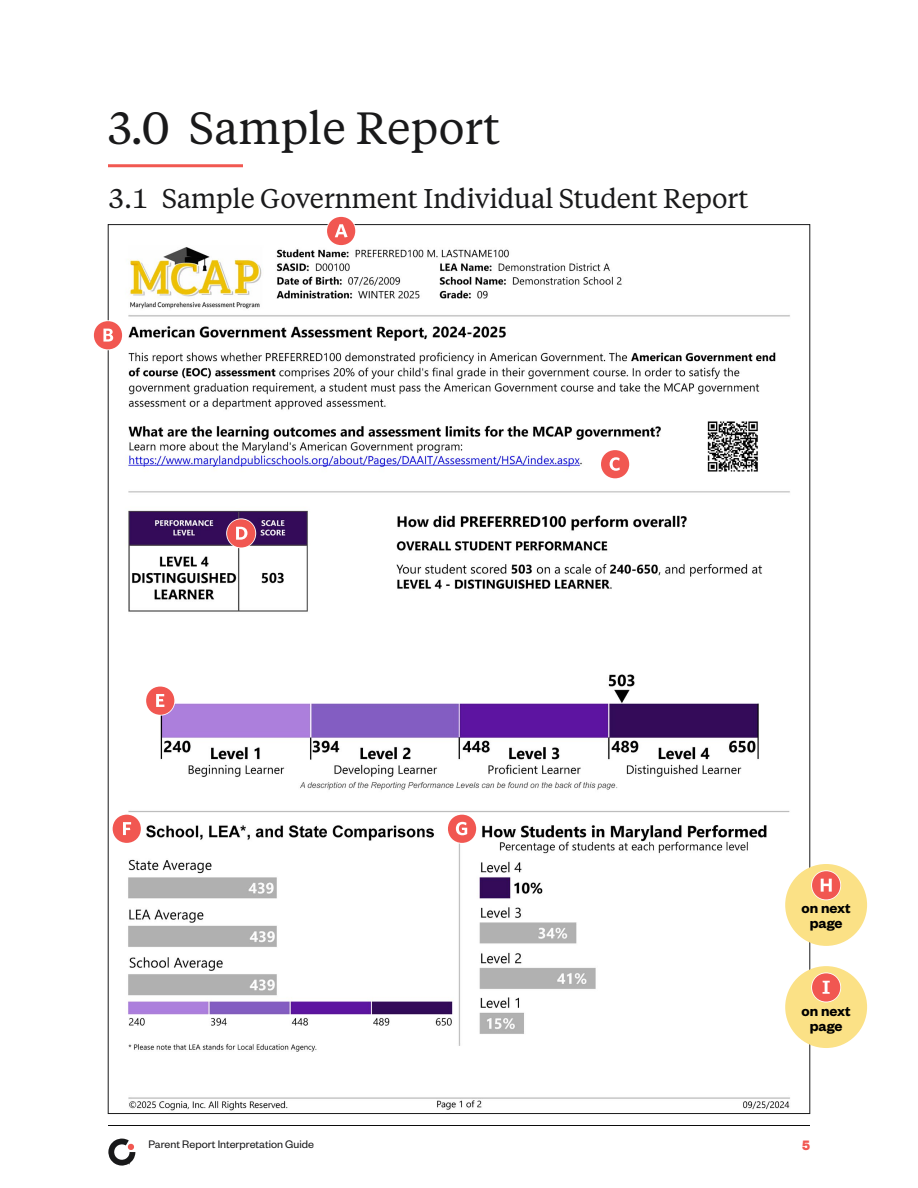
<style>
.page{position:relative;width:918px;height:1188px;background:#fff}
.page>*{position:absolute;margin:0;border:0;box-sizing:border-box;transform-origin:0 0}
.t1{font:45px "Tiempos Text";color:#19191a}
.t2{font:27px "Tiempos Text";letter-spacing:-.01em;color:#19191a}
.BT_Body_text_semibold{font:600 15.75px/15px "Founders Grotesk";color:#000;text-align:center}
.t3{font:700 15px "Founders Grotesk";color:#f15851}
.t4{font:12px "Founders Grotesk";color:#19191a}
</style>
<div class="page">
<svg style="left:108px;top:1139px;width:27px;height:27px"></svg>
<hr style="left:108px;top:1125px;width:702px;height:1px;background:#000">
<hr style="left:108px;top:164px;width:135px;height:3px;background:#f15851">
<img style="left:127px;top:247px;width:677px;height:864px">
<svg style="left:327px;top:217px;width:28px;height:28px"></svg>
<svg style="left:93px;top:320px;width:30px;height:30px"></svg>
<svg style="left:94px;top:321px;width:28px;height:28px"></svg>
<svg style="left:600px;top:449px;width:30px;height:30px"></svg>
<svg style="left:601px;top:450px;width:28px;height:28px"></svg>
<svg style="left:226px;top:518px;width:30px;height:30px"></svg>
<svg style="left:227px;top:519px;width:28px;height:29px"></svg>
<svg style="left:145px;top:686px;width:30px;height:30px"></svg>
<svg style="left:146px;top:687px;width:28px;height:28px"></svg>
<svg style="left:112px;top:814px;width:30px;height:30px"></svg>
<svg style="left:113px;top:815px;width:28px;height:28px"></svg>
<svg style="left:447px;top:814px;width:30px;height:30px"></svg>
<svg style="left:448px;top:815px;width:28px;height:28px"></svg>
<div style="left:785px;top:864px;width:82px;height:82px;background:#fbe186;border-radius:50%"></div>
<svg style="left:811px;top:870px;width:30px;height:30px"></svg>
<svg style="left:812px;top:871px;width:28px;height:28px"></svg>
<div style="left:785px;top:966px;width:82px;height:82px;background:#fbe186;border-radius:50%"></div>
<svg style="left:811px;top:972px;width:30px;height:30px"></svg>
<svg style="left:812px;top:973px;width:28px;height:29px"></svg>
<h1 class="t1" style="left:108px;top:98px;width:394px">3.0 Sample Report</h1>
<h2 class="t2" style="left:108px;top:180px;width:642px">3.1 Sample Government Individual Student Report</h2>
<p class="t4" style="left:148px;top:1137px;width:167px">Parent Report Interpretation Guide</p>
<p class="BT_Body_text_semibold" style="left:802px;top:900px;width:51px">on next page</p>
<p class="BT_Body_text_semibold" style="left:802px;top:1002px;width:51px">on next page</p>
<p class="t3" style="left:802px;top:1135px;width:9px">5</p>
</div>
